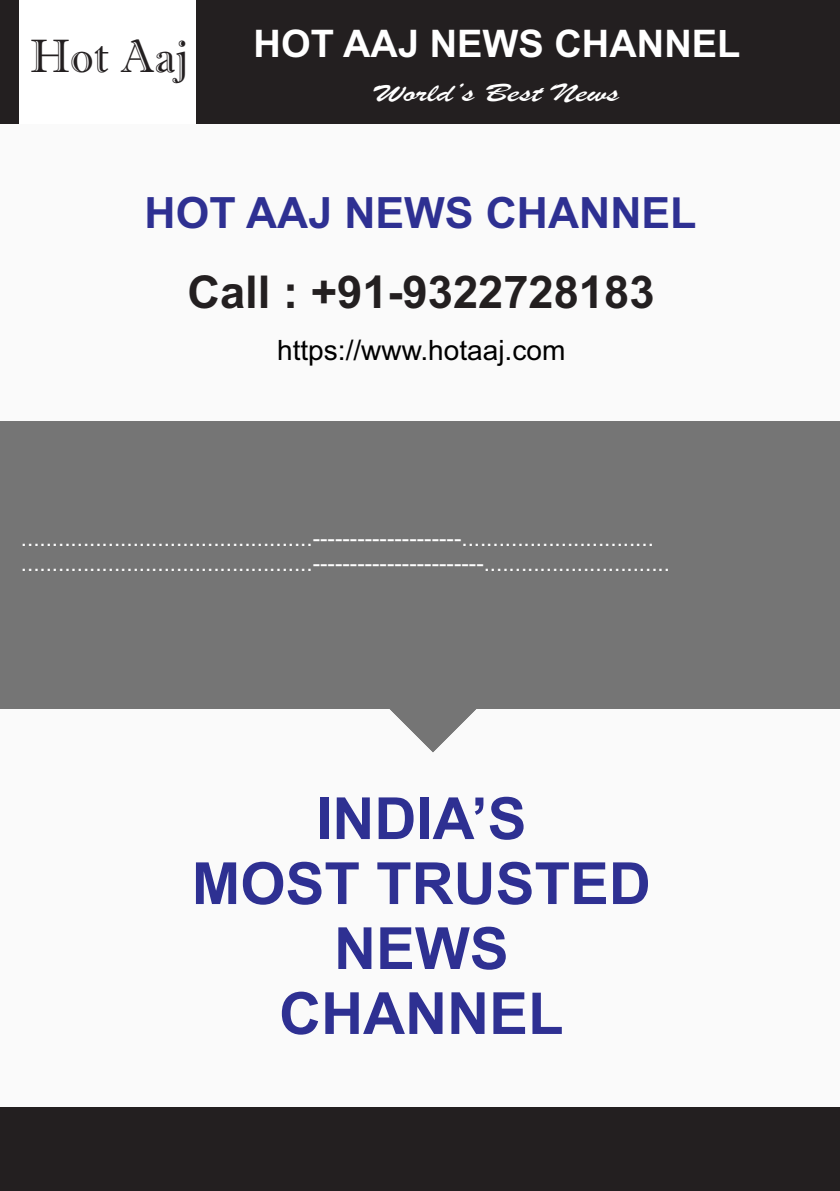
<style>
.page{position:relative;width:840px;height:1191px;background:#fff}
.page>*{position:absolute;margin:0;border:0;box-sizing:border-box;transform-origin:0 0}
.t1{font:700 58.2px/65px "Arial";color:#2e3092;text-align:center}
.t2{font:46.8px "Imprint MT Shadow";color:#231f20}
.t3{font:700 45.2px "Arial";color:#231f20}
.t4{font:700 43px "Arial";color:#2e3092}
.t5{font:700 38px "Arial";color:#fff}
.t6{font:28px "Arial";color:#000}
.t7{font:26.6px "Brush Script";color:#fff;scale:1.49 1}
.t8{font:22.4px/25px "Arial";color:#fff}
</style>
<div class="page">
<div style="left:0;top:0;width:839px;height:1107px;background:#fafafa"></div>
<div style="left:0;top:0;width:839px;height:123px;background:#231f20"></div>
<div style="left:0;top:1107px;width:839px;height:84px;background:#231f20"></div>
<div style="left:0;top:421px;width:839px;height:287px;background:#757575"></div>
<svg style="left:386px;top:708px;width:93px;height:44px"></svg>
<div style="left:19px;top:0;width:177px;height:123px;background:#fff"></div>
<h2 class="t2" style="left:30px;top:40px;width:159px">Hot Aaj</h2>
<h3 class="t5" style="left:253px;top:30px;width:488px">HOT AAJ NEWS CHANNEL</h3>
<p class="t7" style="left:375px;top:85px;width:165px">World’s Best News</p>
<h3 class="t4" style="left:144px;top:197px;width:553px">HOT AAJ NEWS CHANNEL</h3>
<h3 class="t3" style="left:187px;top:275px;width:468px">Call : +91-9322728183</h3>
<p class="t6" style="left:277px;top:339px;width:289px">https://www.hotaaj.com</p>
<p class="t8" style="left:21px;top:527px;width:650px">...............................................--------------------............................... ...............................................-----------------------..............................</p>
<h1 class="t1" style="left:192px;top:791px;width:460px">INDIA’S<br>MOST TRUSTED<br>NEWS<br>CHANNEL</h1>
</div>
